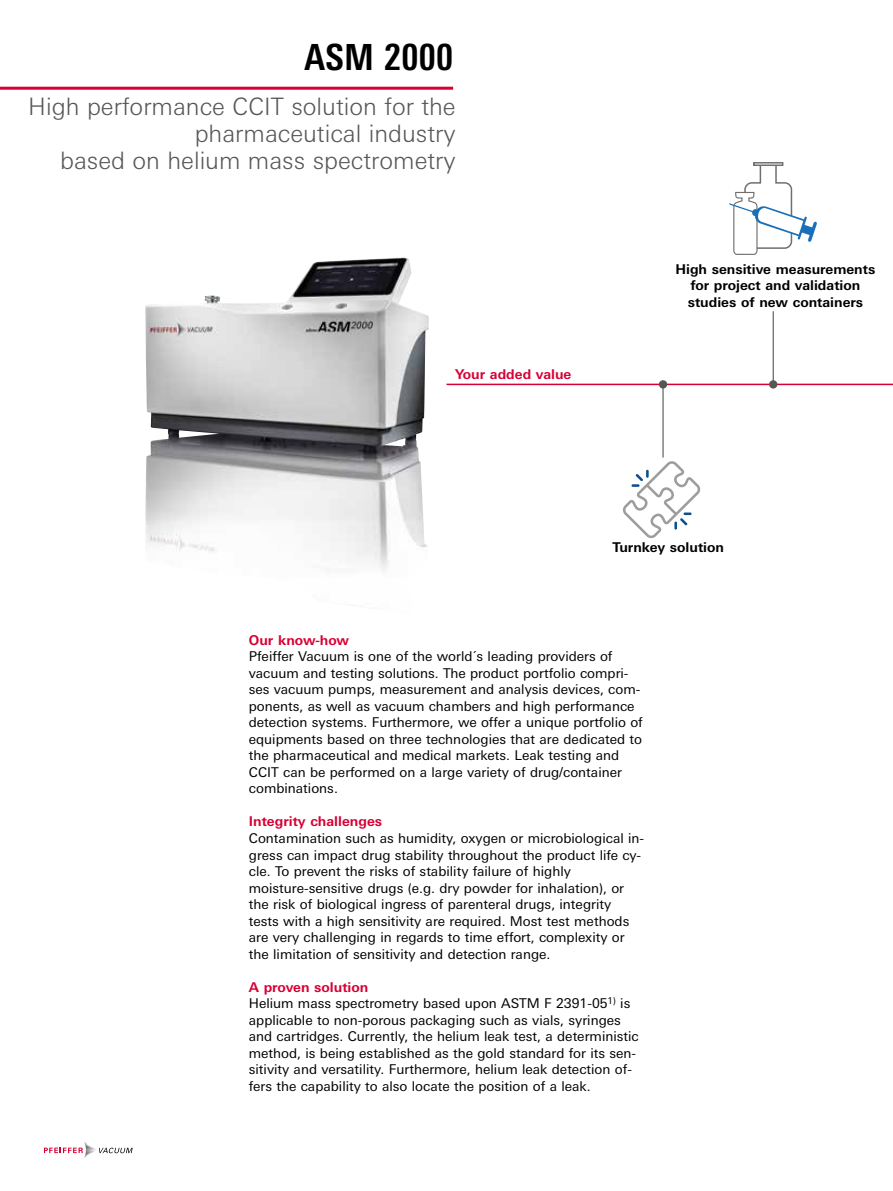
<style>
.page{position:relative;width:893px;height:1191px;background:#fff}
.page>*{position:absolute;margin:0;border:0;box-sizing:border-box;transform-origin:0 0}
.t1{font:700 condensed 36px "Univers Next Pro";letter-spacing:.01em;color:#000}
.t2{font:300 24px/27px "Univers Next W1 G";color:#565656;text-align:right}
.t3{font:13.5px/16.5px "Univers Next W1 G";color:#000}
.t4{font:700 13.5px/16.5px "Univers Next W1 G";color:#000;text-align:center}
.t5{font:700 13.5px "Univers Next W1 G";color:#d80035}
.s1{font-weight:700;color:#d80035}
</style>
<div class="page">
<hr style="left:446px;top:384px;width:447px;height:1px;background:#d80035">
<hr style="left:662px;top:384px;width:2px;height:73px;background:#565656">
<div style="left:659px;top:380px;width:8px;height:8px;background:#565656;border-radius:50%"></div>
<hr style="left:0;top:87px;width:453px;height:3px;background:#d80035">
<svg style="left:44px;top:1142px;width:89px;height:15px"></svg>
<hr style="left:773px;top:311px;width:1px;height:73px;background:#565656">
<div style="left:769px;top:380px;width:8px;height:8px;background:#565656;border-radius:50%"></div>
<img style="left:145px;top:257px;width:284px;height:315px">
<svg style="left:623px;top:461px;width:78px;height:78px"></svg>
<hr style="left:753px;top:162px;width:30px;height:4px;background:#767675">
<svg style="left:729px;top:163px;width:88px;height:92px"></svg>
<h1 class="t1" style="left:305px;top:35px;width:150px">ASM 2000</h1>
<h2 class="t2" style="left:28px;top:93px;width:429px">High performance CCIT solution for the pharmaceutical industry<br>based on helium mass spectrometry</h2>
<p class="t5" style="left:455px;top:366px;width:118px">Your added value</p>
<p class="t4" style="left:675px;top:261px;width:201px">High sensitive measurements for project and validation studies of new containers</p>
<p class="t4" style="left:613px;top:538px;width:113px">Turnkey solution</p>
<p class="t5" style="left:249px;top:632px;width:102px">Our know-how</p>
<p class="t3" style="left:249px;top:648px;width:395px">Pfeiffer Vacuum is one of the world´s leading providers of vacuum and testing solutions. The product portfolio compri&shy;ses vacuum pumps, measurement and analysis devices, com&shy;ponents, as well as vacuum chambers and high performance detection systems. Furthermore, we offer a unique portfolio of equipments based on three technologies that are dedicated to the pharmaceutical and medical markets. Leak testing and CCIT can be performed on a large variety of drug/container combinations.</p>
<p class="t5" style="left:249px;top:813px;width:135px">Integrity challenges</p>
<p class="t3" style="left:249px;top:830px;width:397px">Contamination such as humidity, oxygen or microbiological in&shy;gress can impact drug stability throughout the product life cy&shy;cle. To prevent the risks of stability failure of highly moisture-sensitive drugs (e.g. dry powder for inhalation), or the risk of biological ingress of parenteral drugs, integrity tests with a high sensitivity are required. Most test methods are very challenging in regards to time effort, complexity or the limitation of sensitivity and detection range.</p>
<p class="t3" style="left:249px;top:978px;width:391px"><span class="s1">A proven solution<br></span>Helium mass spectrometry based upon ASTM F 2391-05<sup>1)</sup> is applicable to non-porous packaging such as vials, syringes and cartridges. Currently, the helium leak test, a deterministic method, is being established as the gold standard for its sen&shy;sitivity and versatility. Furthermore, helium leak detection of&shy;fers the capability to also locate the position of a leak.</p>
</div>
